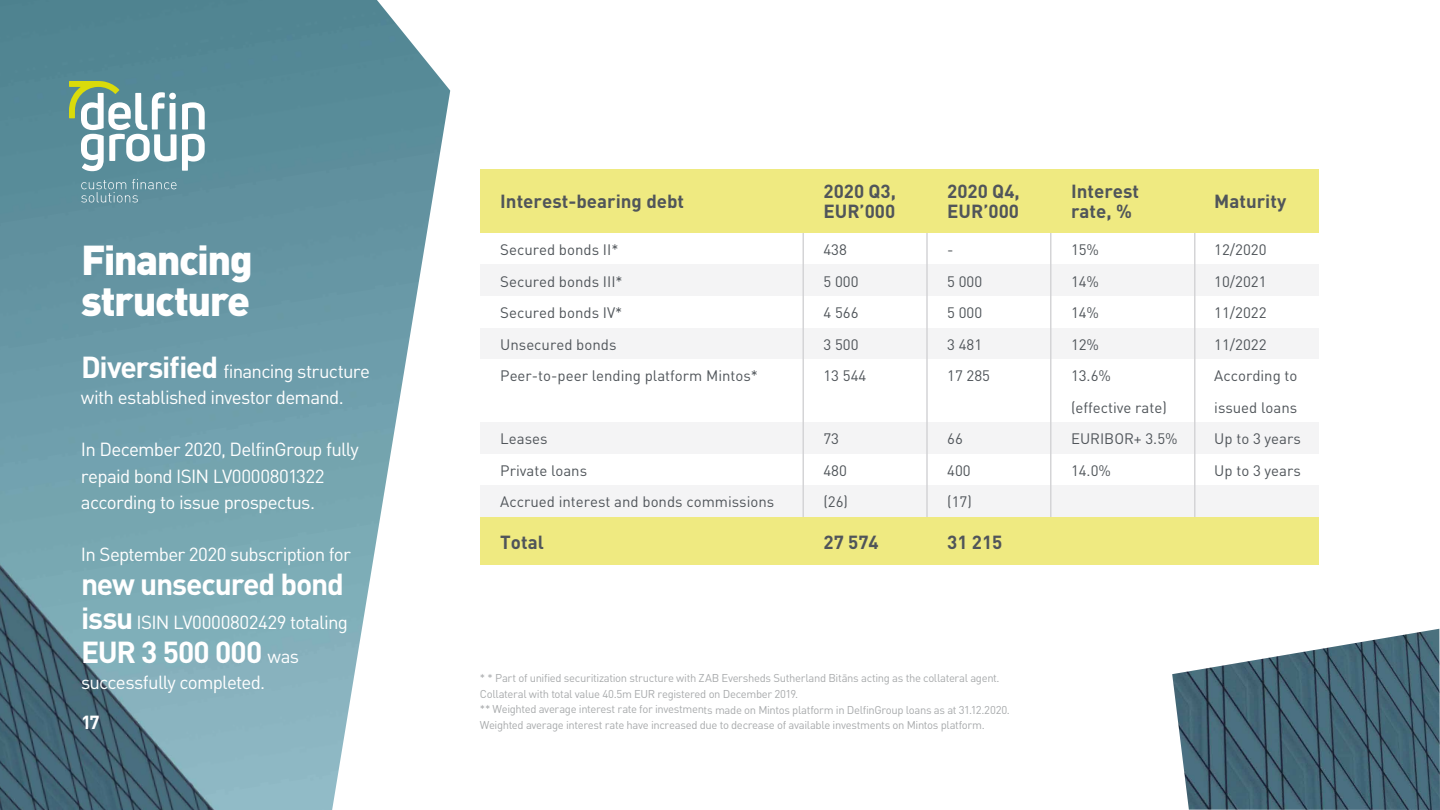
<style>
.page{position:relative;width:1440px;height:810px;background:#fff}
.page>*{position:absolute;margin:0;border:0;box-sizing:border-box;transform-origin:0 0}
.t1{font:900 41.25px/41.2px "DIN Pro";letter-spacing:-.04em;color:#fff}
.t2{font:700 30px "DIN Pro";letter-spacing:-.035em;color:#fff}
.t3{font:18.75px/26.2px "DIN Pro";letter-spacing:-.04em;color:#fff}
.t4{font:700 18.75px/19.5px "DIN Pro";color:#50555a}
.t5{font:700 18.75px "DIN Pro";color:#fff}
.t6{font:15px/31.5px "DIN Pro";color:#50555a}
.t7{font:11.25px/15.8px "DIN Pro";letter-spacing:-.03em;color:#a8aaac}
.s1{font-weight:700;font-size:30px}
.s2{font-weight:400;font-size:18.75px}
</style>
<div class="page">
<img style="left:0;top:0;width:450px;height:810px">
<img style="left:1172px;top:629px;width:268px;height:181px">
<svg style="left:69px;top:81px;width:136px;height:90px"></svg>
<svg style="left:81px;top:179px;width:96px;height:23px;background:#6d9aa6"></svg>
<div style="left:480px;top:265px;width:838px;height:31px;background:#f4f4f5"></div>
<div style="left:480px;top:328px;width:838px;height:31px;background:#f4f4f5"></div>
<div style="left:480px;top:422px;width:838px;height:32px;background:#f4f4f5"></div>
<div style="left:480px;top:485px;width:838px;height:32px;background:#f4f4f5"></div>
<hr style="left:1050px;top:185px;width:2px;height:348px;background:#d4d4d6">
<hr style="left:1194px;top:185px;width:2px;height:348px;background:#d4d4d6">
<hr style="left:926px;top:185px;width:2px;height:348px;background:#d4d4d6">
<hr style="left:802px;top:185px;width:2px;height:348px;background:#d4d4d6">
<div style="left:480px;top:170px;width:838px;height:63px;background:#efea81"></div>
<div style="left:480px;top:517px;width:838px;height:48px;background:#efea81"></div>
<h3 class="t4" style="left:947px;top:181px;width:74px">2020 Q4,<br>EUR’000</h3>
<h3 class="t4" style="left:500px;top:191px;width:185px">Interest-bearing debt</h3>
<h3 class="t4" style="left:824px;top:181px;width:74px">2020 Q3,<br>EUR’000</h3>
<h3 class="t4" style="left:1071px;top:181px;width:70px">Interest rate, %</h3>
<h3 class="t4" style="left:1214px;top:191px;width:74px">Maturity</h3>
<h3 class="t6" style="left:824px;top:232px;width:44px">438<br>5 000<br>4 566<br>3 500<br>13 544</h3>
<h3 class="t6" style="left:500px;top:232px;width:259px">Secured bonds II*<br>Secured bonds III*<br>Secured bonds IV*<br>Unsecured bonds<br>Peer-to-peer lending platform Mintos*</h3>
<h1 class="t1" style="left:81px;top:238px;width:174px">Financing structure</h1>
<h3 class="t3" style="left:81px;top:356px;width:291px"><span class="s1">Diversified</span> financing structure with established investor demand.</h3>
<h3 class="t3" style="left:81px;top:435px;width:280px">In December 2020, DelfinGroup fully repaid bond ISIN LV0000801322 according to issue prospectus.</h3>
<h3 class="t3" style="left:81px;top:540px;width:271px">In September 2020 subscription for</h3>
<h2 class="t2" style="left:81px;top:564px;width:265px">new unsecured bond</h2>
<h3 class="t3" style="left:81px;top:607px;width:269px"><span class="s1">issu</span> ISIN LV0000802429 totaling</h3>
<h2 class="t2" style="left:81px;top:631px;width:220px">EUR 3 500 000 <span class="s2">was</span></h2>
<h3 class="t3" style="left:81px;top:667px;width:186px">successfully completed.</h3>
<p class="t7" style="left:480px;top:669px;width:532px">* * Part of unified securitization structure with ZAB Eversheds Sutherland Bitāns acting as the collateral agent.<br>Collateral with total value 40.5m EUR registered on December 2019.<br>** Weighted average interest rate for investments made on Mintos platform in DelfinGroup loans as at 31.12.2020.<br>Weighted average interest rate have increased due to decrease of available investments on Mintos platform.</p>
<h3 class="t6" style="left:947px;top:232px;width:44px">-<br>5 000<br>5 000<br>3 481<br>17 285</h3>
<h3 class="t6" style="left:824px;top:421px;width:26px">73<br>480 (26)</h3>
<h3 class="t6" style="left:500px;top:421px;width:276px">Leases<br>Private loans<br>Accrued interest and bonds commissions</h3>
<h3 class="t6" style="left:947px;top:421px;width:26px">66<br>400 (17)</h3>
<h3 class="t4" style="left:500px;top:532px;width:45px">Total</h3>
<h3 class="t4" style="left:824px;top:532px;width:57px">27 574</h3>
<h3 class="t4" style="left:947px;top:532px;width:57px">31 215</h3>
<h3 class="t5" style="left:81px;top:709px;width:20px">17</h3>
<h3 class="t6" style="left:1071px;top:232px;width:108px">15%<br>14%<br>14%<br>12%<br>13.6%<br>(effective rate)<br>EURIBOR+ 3.5%<br>14.0%</h3>
<h3 class="t6" style="left:1214px;top:232px;width:88px">12/2020<br>10/2021<br>11/2022<br>11/2022<br>According to issued loans<br>Up to 3 years<br>Up to 3 years</h3>
</div>
